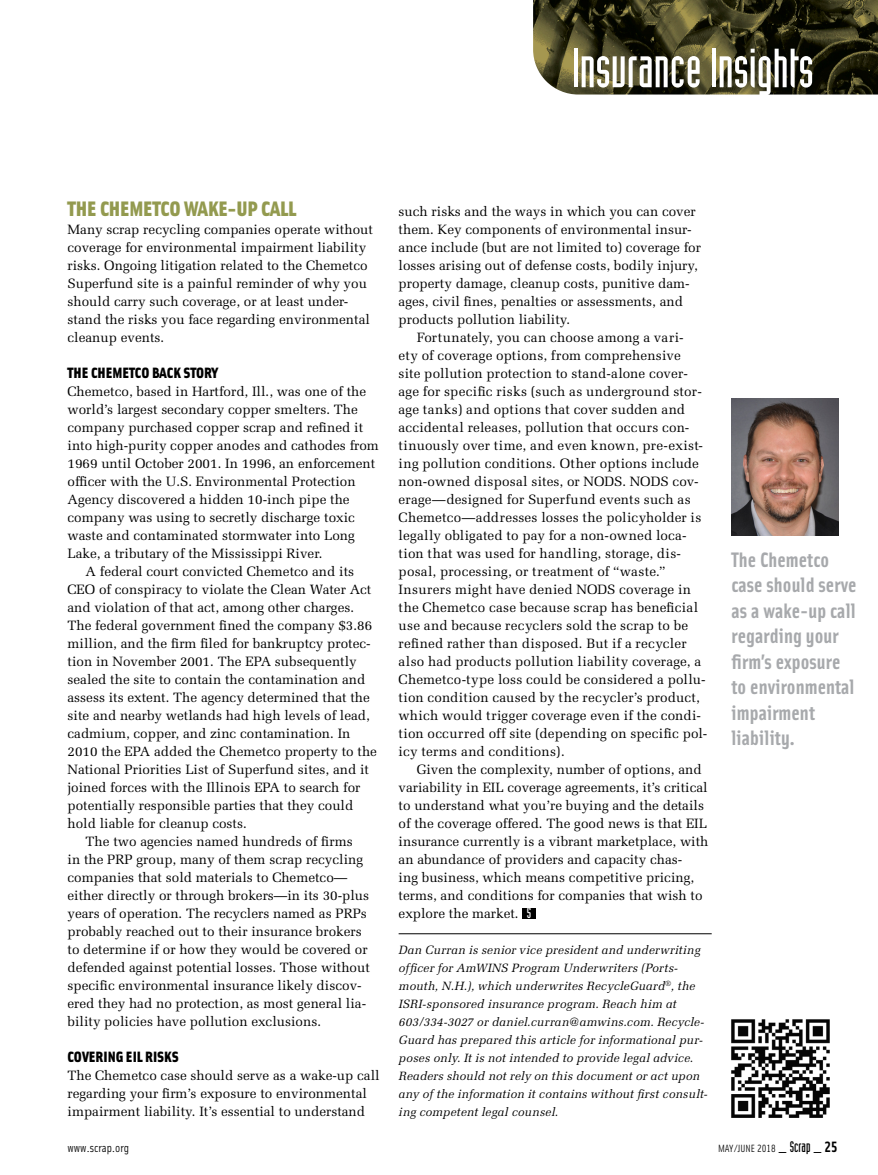
<style>
.page{position:relative;width:878px;height:1175px;background:#fff}
.page>*{position:absolute;margin:0;border:0;box-sizing:border-box;transform-origin:0 0}
.t1{font:54px "Industria Solid";color:#fff}
.Picture_Callout{font:21px/25.5px "Solex Bold Lining";letter-spacing:.005em;color:#a7a9ac}
.Insurance_Header{font:21px "Solex Black Lining";letter-spacing:-.005em;color:#939a4f}
.Subhead_-_10{font:15px "Solex Black Lining";color:#000}
.t2{font:15px "Industria Solid";color:#fff}
.Body{font:13.5px/18px "Melior";color:#000}
.Body1{font:13.5px/18px "Melior";color:#000}
.Bio{font:italic 12px/18px "Melior";letter-spacing:.01em;color:#000}
.Contents-Body{font:12px "Solex Regular Lining";color:#000}
.Contents-Body-2{font:10.5px "Solex Regular Lining";color:#000}
.s1{font-size:18px}
.s2{font-family:"Industria Solid";font-size:15px}
.s3{font-family:"Solex Bold Lining";font-size:15px}
</style>
<div class="page">
<img style="left:533px;top:0;width:345px;height:94px">
<hr style="left:398px;top:933px;width:313px;height:1px;background:#000">
<div style="left:522px;top:907px;width:14px;height:11px;background:#000"></div>
<img style="left:731px;top:398px;width:108px;height:137px">
<img style="left:731px;top:1019px;width:99px;height:99px">
<h1 class="t1" style="left:571px;top:39px;width:243px">Insurance Insights</h1>
<p class="Insurance_Header" style="left:68px;top:194px;width:230px">THE CHEMETCO WAKE-UP CALL</p>
<p class="Body1" style="left:68px;top:220px;width:307px">Many scrap recycling companies operate without coverage for environmental impairment liability risks. Ongoing litigation related to the Chemetco Superfund site is a painful reminder of why you should carry such coverage, or at least under&shy;stand the risks you face regarding environmental cleanup events.</p>
<p class="Subhead_-_10" style="left:68px;top:362px;width:152px">THE CHEMETCO BACK STORY</p>
<p class="Body1" style="left:68px;top:382px;width:313px">Chemetco, based in Hartford, Ill., was one of the world’s largest secondary copper smelters. The company purchased copper scrap and refined it into high-purity copper anodes and cathodes from 1969 until October 2001. In 1996, an enforcement officer with the U.S. Environmental Protection Agency discovered a hidden 10-inch pipe the company was using to secretly discharge toxic waste and contaminated stormwater into Long Lake, a tributary of the Mississippi River.</p>
<p class="Body" style="left:68px;top:562px;width:311px;text-indent:18px">A federal court convicted Chemetco and its CEO of conspiracy to violate the Clean Water Act and violation of that act, among other charges.<br>The federal government fined the company $3.86 million, and the firm filed for bankruptcy protec&shy;tion in November 2001. The EPA subsequently sealed the site to contain the contamination and assess its extent. The agency determined that the site and nearby wetlands had high levels of lead, cadmium, copper, and zinc contamination. In 2010 the EPA added the Chemetco property to the National Priorities List of Superfund sites, and it joined forces with the Illinois EPA to search for potentially responsible parties that they could hold liable for cleanup costs.</p>
<p class="Body" style="left:68px;top:832px;width:304px;text-indent:18px">The two agencies named hundreds of firms<br>in the PRP group, many of them scrap recycling companies that sold materials to Chemetco— either directly or through brokers—in its 30-plus years of operation. The recyclers named as PRPs probably reached out to their insurance brokers to determine if or how they would be covered or defended against potential losses. Those without specific environmental insurance likely discov&shy;ered they had no protection, as most general lia&shy;bility policies have pollution exclusions.</p>
<p class="Subhead_-_10" style="left:68px;top:1046px;width:113px">COVERING EIL RISKS</p>
<p class="Body1" style="left:68px;top:1066px;width:313px">The Chemetco case should serve as a wake-up call regarding your firm’s exposure to environmental impairment liability. It’s essential to understand</p>
<p class="Body1" style="left:398px;top:202px;width:304px">such risks and the ways in which you can cover them. Key components of environmental insur&shy;ance include (but are not limited to) coverage for losses arising out of defense costs, bodily injury, property damage, cleanup costs, punitive dam&shy;ages, civil fines, penalties or assessments, and products pollution liability.</p>
<p class="Body" style="left:398px;top:328px;width:310px;text-indent:18px">Fortunately, you can choose among a vari-<br>ety of coverage options, from comprehensive<br>site pollution protection to stand-alone cover&shy;age for specific risks (such as underground stor&shy;age tanks) and options that cover sudden and accidental releases, pollution that occurs con&shy;tinuously over time, and even known, pre-exist&shy;ing pollution conditions. Other options include non-owned disposal sites, or NODS. NODS cov&shy;erage—designed for Superfund events such as Chemetco—addresses losses the policyholder is legally obligated to pay for a non-owned loca&shy;tion that was used for handling, storage, dis&shy;posal, processing, or treatment of “waste.” Insurers might have denied NODS coverage in the Chemetco case because scrap has beneficial use and because recyclers sold the scrap to be refined rather than disposed. But if a recycler also had products pollution liability coverage, a Chemetco-type loss could be considered a pollu&shy;tion condition caused by the recycler’s product, which would trigger coverage even if the condi&shy;tion occurred off site (depending on specific pol&shy;icy terms and conditions).</p>
<p class="Body" style="left:398px;top:760px;width:311px;text-indent:18px">Given the complexity, number of options, and variability in EIL coverage agreements, it’s critical to understand what you’re buying and the details of the coverage offered. The good news is that EIL insurance currently is a vibrant marketplace, with an abundance of providers and capacity chas-<br>ing business, which means competitive pricing, terms, and conditions for companies that wish to explore the market.</p>
<p class="t2" style="left:527px;top:904px;width:6px">S</p>
<p class="Bio" style="left:398px;top:941px;width:310px">Dan Curran is senior vice president and underwriting officer for AmWINS Program Underwriters (Ports&shy;mouth, N.H.), which underwrites RecycleGuard<sup>®</sup>, the ISRI-sponsored insurance program. Reach him at 603/334-3027 or daniel.curran@amwins.com. Recycle-Guard has prepared this article for informational pur&shy;poses only. It is not intended to provide legal advice.<br>Readers should not rely on this document or act upon any of the information it contains without first consult&shy;ing competent legal counsel.</p>
<p class="Picture_Callout" style="left:731px;top:545px;width:127px">The Chemetco case should serve as a wake-up call regarding your firm’s exposure to environmental impairment liability.</p>
<p class="Contents-Body" style="left:68px;top:1140px;width:63px">www.scrap.org</p>
<p class="Contents-Body-2" style="left:718px;top:1142px;width:121px">MAY/JUNE 2018 <span class="s1">_</span> <span class="s2">Scrap</span> <span class="s1">_</span> <span class="s3">25</span></p>
</div>
